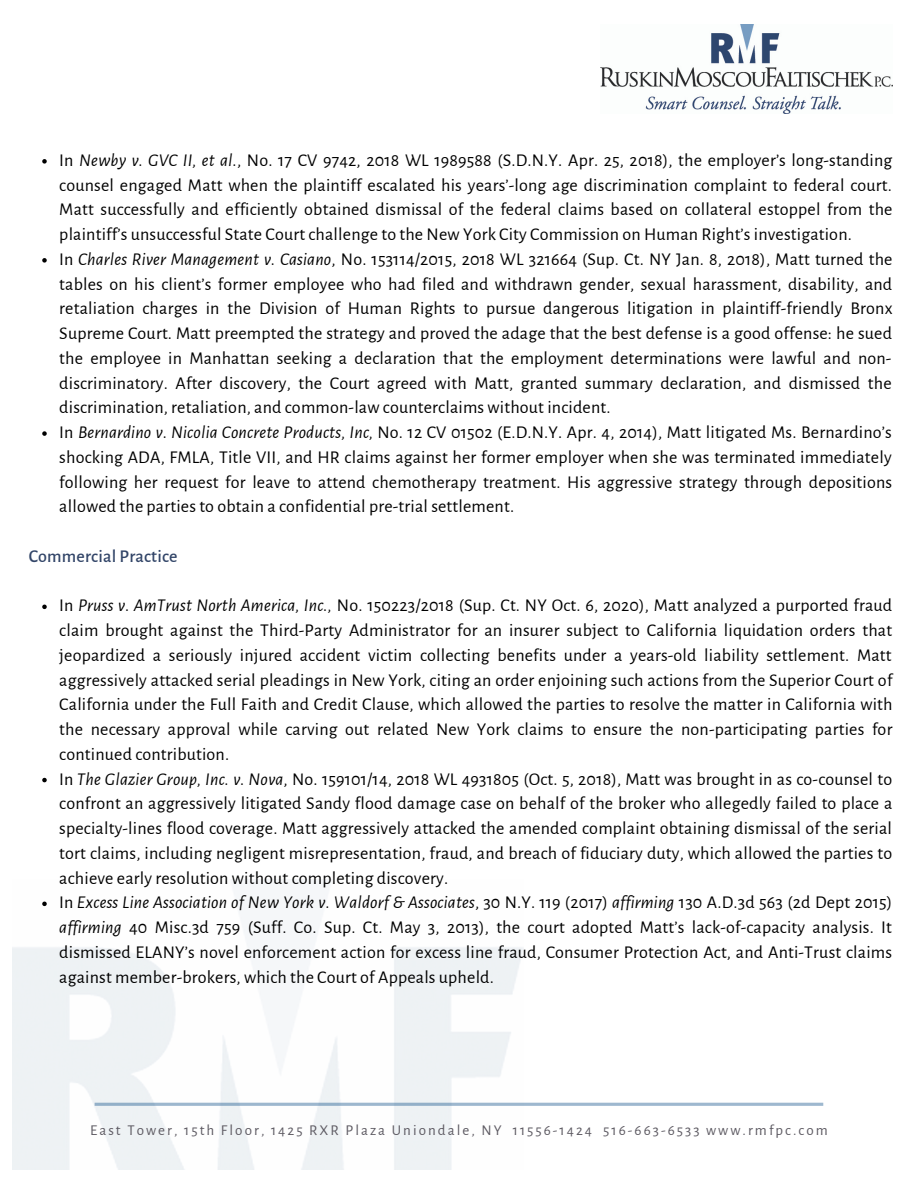
<style>
.page{position:relative;width:918px;height:1188px;background:#fff}
.page>*{position:absolute;margin:0;border:0;box-sizing:border-box;transform-origin:0 0}
.t1{font:18px/24.8px "Alegreya Sans";letter-spacing:.01em;color:#000;text-align:justify}
.t2{font:500 18px "Alegreya Sans";letter-spacing:.01em;color:#324568}
.t3{font:15px "Alegreya Sans";letter-spacing:.135em;color:#5d5a62}
.s1{font-style:italic}
</style>
<div class="page">
<img style="left:600px;top:25px;width:293px;height:89px">
<svg style="left:95px;top:1103px;width:728px;height:3px;background:#9fb9cf"></svg>
<svg style="left:42px;top:159px;width:5px;height:5px"></svg>
<svg style="left:42px;top:258px;width:5px;height:5px"></svg>
<svg style="left:42px;top:431px;width:5px;height:5px"></svg>
<svg style="left:42px;top:605px;width:5px;height:4px"></svg>
<svg style="left:42px;top:778px;width:5px;height:4px"></svg>
<svg style="left:42px;top:902px;width:5px;height:4px"></svg>
<p class="t1" style="left:59px;top:148px;width:835px">In <span class="s1">Newby v. GVC II, et al.</span>, No. 17 CV 9742, 2018 WL 1989588 (S.D.N.Y. Apr. 25, 2018), the employer’s long-standing counsel engaged Matt when the plaintiff escalated his years’-long age discrimination complaint to federal court.<br>Matt successfully and efficiently obtained dismissal of the federal claims based on collateral estoppel from the plaintiff’s unsuccessful State Court challenge to the New York City Commission on Human Right’s investigation.</p>
<p class="t1" style="left:59px;top:247px;width:835px">In <span class="s1">Charles River Management v. Casiano</span>, No. 153114/2015, 2018 WL 321664 (Sup. Ct. NY Jan. 8, 2018), Matt turned the tables on his client’s former employee who had filed and withdrawn gender, sexual harassment, disability, and retaliation charges in the Division of Human Rights to pursue dangerous litigation in plaintiff-friendly Bronx Supreme Court. Matt preempted the strategy and proved the adage that the best defense is a good offense: he sued the employee in Manhattan seeking a declaration that the employment determinations were lawful and non&shy;discriminatory. After discovery, the Court agreed with Matt, granted summary declaration, and dismissed the discrimination, retaliation, and common-law counterclaims without incident.</p>
<p class="t1" style="left:59px;top:420px;width:834px">In <span class="s1">Bernardino v. Nicolia Concrete Products, Inc,</span> No. 12 CV 01502 (E.D.N.Y. Apr. 4, 2014), Matt litigated Ms. Bernardino’s shocking ADA, FMLA, Title VII, and HR claims against her former employer when she was terminated immediately following her request for leave to attend chemotherapy treatment. His aggressive strategy through depositions allowed the parties to obtain a confidential pre-trial settlement.</p>
<p class="t2" style="left:29px;top:547px;width:150px">Commercial Practice</p>
<p class="t1" style="left:59px;top:594px;width:835px">In <span class="s1">Pruss v. AmTrust North America, Inc.,</span> No. 150223/2018 (Sup. Ct. NY Oct. 6, 2020), Matt analyzed a purported fraud claim brought against the Third-Party Administrator for an insurer subject to California liquidation orders that jeopardized a seriously injured accident victim collecting benefits under a years-old liability settlement. Matt aggressively attacked serial pleadings in New York, citing an order enjoining such actions from the Superior Court of California under the Full Faith and Credit Clause, which allowed the parties to resolve the matter in California with the necessary approval while carving out related New York claims to ensure the non-participating parties for continued contribution.</p>
<p class="t1" style="left:59px;top:767px;width:835px">In <span class="s1">The Glazier Group, Inc. v. Nova</span>, No. 159101/14, 2018 WL 4931805 (Oct. 5, 2018), Matt was brought in as co-counsel to confront an aggressively litigated Sandy flood damage case on behalf of the broker who allegedly failed to place a specialty-lines flood coverage. Matt aggressively attacked the amended complaint obtaining dismissal of the serial tort claims, including negligent misrepresentation, fraud, and breach of fiduciary duty, which allowed the parties to achieve early resolution without completing discovery.</p>
<p class="t1" style="left:59px;top:891px;width:835px">In <span class="s1">Excess Line Association of New York v. Waldorf &amp; Associates</span>, 30 N.Y. 119 (2017) <span class="s1">affirming</span> 130 A.D.3d 563 (2d Dept 2015) <span class="s1">affirming</span> 40 Misc.3d 759 (Suff. Co. Sup. Ct. May 3, 2013), the court adopted Matt’s lack-of-capacity analysis. It dismissed ELANY’s novel enforcement action for excess line fraud, Consumer Protection Act, and Anti-Trust claims against member-brokers, which the Court of Appeals upheld.</p>
<p class="t3" style="left:90px;top:1123px;width:739px">East Tower, 15th Floor, 1425 RXR Plaza Uniondale, NY 11556-1424 516-663-6533 www.rmfpc.com</p>
</div>
